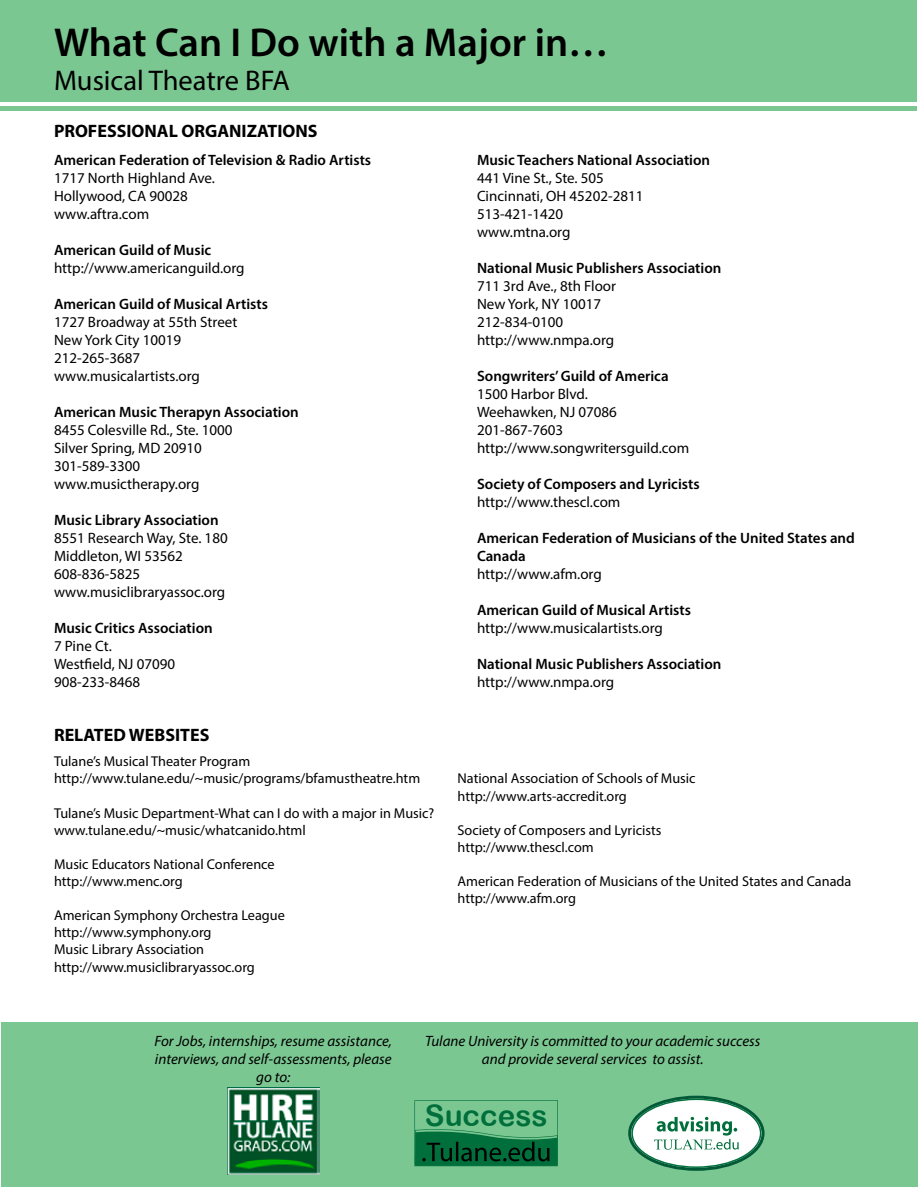
<style>
.page{position:relative;width:918px;height:1188px;background:#fff}
.page>*{position:absolute;margin:0;border:0;box-sizing:border-box;transform-origin:0 0}
.t1{font:600 40.5px "Myriad Pro";color:#000}
.t2{font:29.7px "Arial Rounded MT Bold";color:#006f3b}
.t3{font:28.5px "Myriad Pro";color:#000}
.t4{font:700 18px "Myriad Pro";color:#000}
.t5{font:15px/18px "Myriad Pro";color:#000}
.t6{font:600 15px/18px "Myriad Pro";color:#000}
.t7{font:italic 15px/18px "Myriad Pro";color:#000;text-align:center}
.t8{font:14.25px/17.1px "Myriad Pro";color:#000}
</style>
<div class="page">
<div style="left:0;top:0;width:917px;height:101px;background:#7bc792"></div>
<div style="left:0;top:106px;width:917px;height:5px;background:#7bc792"></div>
<div style="left:2px;top:1022px;width:916px;height:165px;background:#7bc792"></div>
<svg style="left:414px;top:1100px;width:144px;height:66px"></svg>
<img style="left:227px;top:1087px;width:92px;height:88px">
<svg style="left:630px;top:1097px;width:133px;height:72px;background:#deeae5"></svg>
<div style="left:628px;top:1096px;width:137px;height:75px;border:3px solid #015937;border-radius:50%"></div>
<div style="left:631px;top:1099px;width:130px;height:69px;border:2px solid #006f3b;border-radius:50%"></div>
<svg style="left:654px;top:1117px;width:85px;height:33px;background:#bcd9cc"></svg>
<h1 class="t1" style="left:54px;top:17px;width:556px">What Can I Do with a Major in…</h1>
<h3 class="t3" style="left:54px;top:63px;width:237px">Musical Theatre BFA</h3>
<p class="t4" style="left:54px;top:119px;width:265px">PROFESSIONAL ORGANIZATIONS</p>
<p class="t6" style="left:54px;top:151px;width:319px">American Federation of Television &amp; Radio Artists</p>
<p class="t5" style="left:54px;top:169px;width:163px">1717 North Highland Ave.<br>Hollywood, CA 90028 www.aftra.com</p>
<p class="t6" style="left:54px;top:241px;width:159px">American Guild of Music</p>
<p class="t5" style="left:54px;top:259px;width:192px">http://www.americanguild.org</p>
<p class="t6" style="left:54px;top:295px;width:215px">American Guild of Musical Artists</p>
<p class="t5" style="left:54px;top:313px;width:185px">1727 Broadway at 55th Street<br>New York City 10019<br>212-265-3687 www.musicalartists.org</p>
<p class="t6" style="left:54px;top:403px;width:246px">American Music Therapyn Association</p>
<p class="t5" style="left:54px;top:421px;width:180px">8455 Colesville Rd., Ste. 1000<br>Silver Spring, MD 20910<br>301-589-3300 www.musictherapy.org</p>
<p class="t6" style="left:54px;top:511px;width:166px">Music Library Association</p>
<p class="t5" style="left:54px;top:529px;width:175px">8551 Research Way, Ste. 180<br>Middleton, WI 53562<br>608-836-5825 www.musiclibraryassoc.org</p>
<p class="t6" style="left:54px;top:619px;width:160px">Music Critics Association</p>
<p class="t5" style="left:54px;top:637px;width:123px">7 Pine Ct.<br>Westfield, NJ 07090<br>908-233-8468</p>
<p class="t4" style="left:54px;top:723px;width:157px">RELATED WEBSITES</p>
<p class="t8" style="left:54px;top:753px;width:368px">Tulane’s Musical Theater Program http://www.tulane.edu/~music/programs/bfamustheatre.htm</p>
<p class="t8" style="left:54px;top:804px;width:382px">Tulane’s Music Department-What can I do with a major in Music? www.tulane.edu/~music/whatcanido.html</p>
<p class="t8" style="left:54px;top:855px;width:222px">Music Educators National Conference http://www.menc.org</p>
<p class="t8" style="left:54px;top:907px;width:232px">American Symphony Orchestra League http://www.symphony.org<br>Music Library Association http://www.musiclibraryassoc.org</p>
<p class="t6" style="left:477px;top:151px;width:235px">Music Teachers National Association</p>
<p class="t5" style="left:477px;top:169px;width:168px">441 Vine St., Ste. 505<br>Cincinnati, OH 45202-2811<br>513-421-1420 www.mtna.org</p>
<p class="t6" style="left:477px;top:259px;width:246px">National Music Publishers Association</p>
<p class="t5" style="left:477px;top:277px;width:141px">711 3rd Ave., 8th Floor<br>New York, NY 10017<br>212-834-0100 http://www.nmpa.org</p>
<p class="t6" style="left:477px;top:367px;width:193px">Songwriters’ Guild of America</p>
<p class="t5" style="left:477px;top:385px;width:214px">1500 Harbor Blvd.<br>Weehawken, NJ 07086<br>201-867-7603 http://www.songwritersguild.com</p>
<p class="t6" style="left:477px;top:475px;width:224px">Society of Composers and Lyricists</p>
<p class="t5" style="left:477px;top:493px;width:145px">http://www.thescl.com</p>
<p class="t6" style="left:477px;top:529px;width:379px">American Federation of Musicians of the United States and<br>Canada</p>
<p class="t5" style="left:477px;top:565px;width:126px">http://www.afm.org</p>
<p class="t6" style="left:477px;top:601px;width:215px">American Guild of Musical Artists</p>
<p class="t5" style="left:477px;top:619px;width:187px">http://www.musicalartists.org</p>
<p class="t6" style="left:477px;top:655px;width:246px">National Music Publishers Association</p>
<p class="t5" style="left:477px;top:673px;width:139px">http://www.nmpa.org</p>
<p class="t8" style="left:458px;top:770px;width:240px">National Association of Schools of Music http://www.arts-accredit.org</p>
<p class="t8" style="left:458px;top:821px;width:205px">Society of Composers and Lyricists http://www.thescl.com</p>
<p class="t8" style="left:458px;top:872px;width:396px">American Federation of Musicians of the United States and Canada http://www.afm.org</p>
<p class="t7" style="left:155px;top:1032px;width:239px">For Jobs, internships, resume assistance, interviews, and self-assessments, please go to:</p>
<p class="t7" style="left:425px;top:1032px;width:337px">Tulane University is committed to your academic success and provide several services to assist.</p>
<h2 class="t2" style="left:425px;top:1098px;width:124px">Success</h2>
</div>
